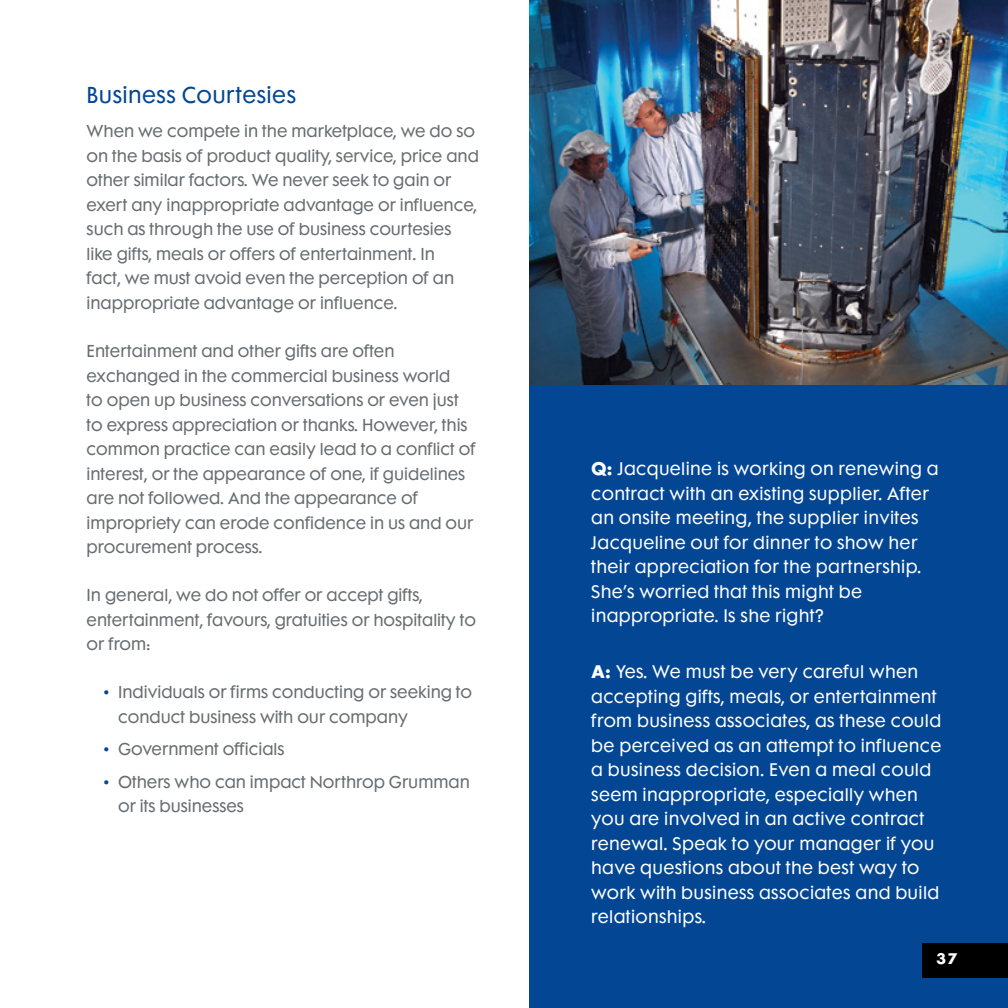
<style>
.page{position:relative;width:1008px;height:1008px;background:#fff}
.page>*{position:absolute;margin:0;border:0;box-sizing:border-box;transform-origin:0 0}
.t1{font:21px "Futura Maxi Std";letter-spacing:.02em;color:#034694}
.t2{font:16.62px/24.5px "Futura Maxi Std";letter-spacing:.02em;color:#fff}
.t3{font:15.75px/24.5px "Futura Maxi Std";color:#666d72}
.t4{font:700 14px "Futura Maxi Std";color:#fff}
.s1{color:#034694}
.s2{font-weight:700}
</style>
<div class="page">
<div style="left:529px;top:346px;width:479px;height:662px;background:#034694"></div>
<img style="left:529px;top:0;width:479px;height:384px">
<div style="left:922px;top:943px;width:86px;height:34px;background:#000"></div>
<h1 class="t1" style="left:87px;top:82px;width:211px">Business Courtesies</h1>
<p class="t3" style="left:87px;top:119px;width:394px">When we compete in the marketplace, we do so on the basis of product quality, service, price and other similar factors. We never seek to gain or exert any inappropriate advantage or influence, such as through the use of business courtesies like gifts, meals or offers of entertainment. In<br>fact, we must avoid even the perception of an inappropriate advantage or influence.</p>
<p class="t3" style="left:87px;top:339px;width:391px">Entertainment and other gifts are often exchanged in the commercial business world<br>to open up business conversations or even just to express appreciation or thanks. However, this common practice can easily lead to a conflict of interest, or the appearance of one, if guidelines are not followed. And the appearance of impropriety can erode confidence in us and our procurement process.</p>
<p class="t3" style="left:87px;top:583px;width:391px">In general, we do not offer or accept gifts, entertainment, favours, gratuities or hospitality to or from:</p>
<p class="t3" style="left:118px;top:680px;width:356px;text-indent:-16px"><span class="s1">•</span> Individuals or firms conducting or seeking to conduct business with our company</p>
<p class="t3" style="left:102px;top:737px;width:184px"><span class="s1">•</span> Government officials</p>
<p class="t3" style="left:118px;top:769px;width:353px;text-indent:-16px"><span class="s1">•</span> Others who can impact Northrop Grumman or its businesses</p>
<p class="t2" style="left:591px;top:456px;width:349px"><span class="s2">Q:</span> Jacqueline is working on renewing a contract with an existing supplier. After an onsite meeting, the supplier invites Jacqueline out for dinner to show her their appreciation for the partnership.<br>She’s worried that this might be inappropriate. Is she right?</p>
<p class="t2" style="left:591px;top:659px;width:352px"><span class="s2">A:</span> Yes. We must be very careful when accepting gifts, meals, or entertainment from business associates, as these could be perceived as an attempt to influence a business decision. Even a meal could seem inappropriate, especially when you are involved in an active contract renewal. Speak to your manager if you have questions about the best way to work with business associates and build relationships.</p>
<p class="t4" style="left:936px;top:949px;width:23px">37</p>
</div>
